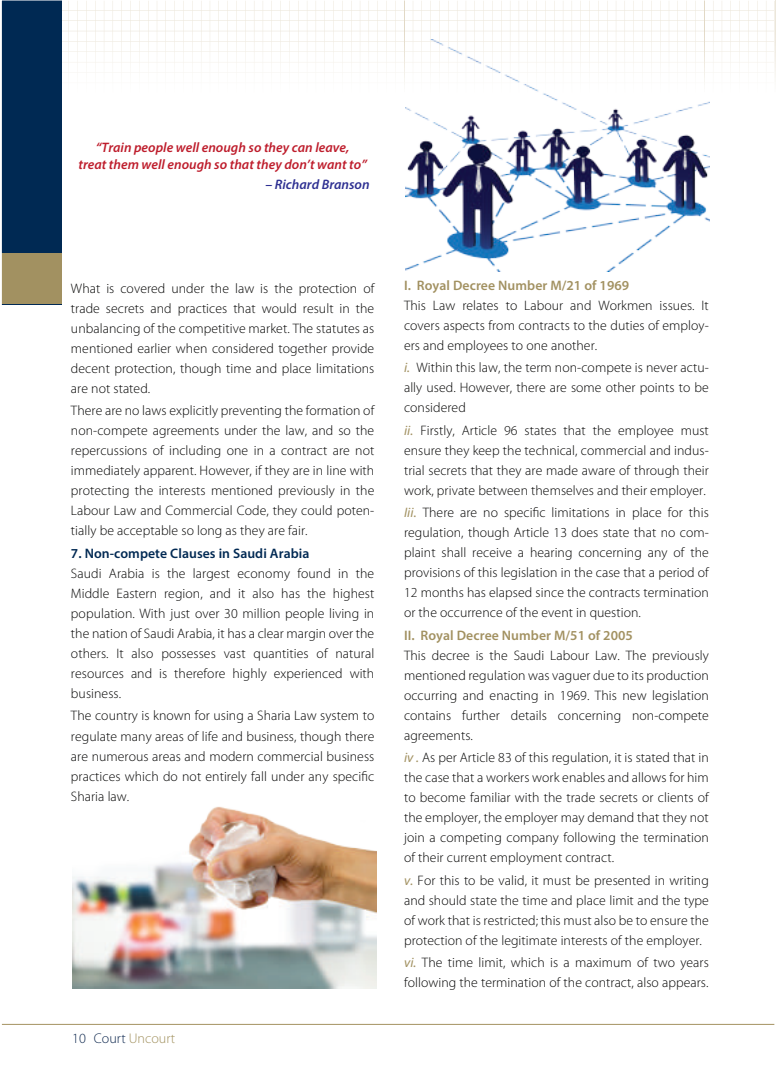
<style>
.page{position:relative;width:780px;height:1088px;background:#fff}
.page>*{position:absolute;margin:0;border:0;box-sizing:border-box;transform-origin:0 0}
.t1{font:300 14.12px "Myriad Pro";color:#132c52}
.t2{font:300 13.75px/20px "Myriad Pro";letter-spacing:.005em;color:#050504;text-align:justify}
.t3{font:italic 600 13.75px/16.5px "Myriad Pro";color:#be1d2c;text-align:center}
.t4{font:600 13.75px "Myriad Pro";letter-spacing:.005em;color:#a29161}
.t5{font:600 13.75px "Myriad Pro";letter-spacing:.005em;color:#002953}
.t6{font:italic 600 13.75px "Myriad Pro";color:#2e3092}
.s1{color:#a39361}
.s2{font-weight:400;font-style:italic;color:#a29161}
</style>
<div class="page">
<svg style="left:69px;top:2px;width:703px;height:81px"></svg>
<svg style="left:774px;top:1px;width:1px;height:64px"></svg>
<div style="left:1px;top:0;width:61px;height:304px;background:#002953"></div>
<div style="left:1px;top:253px;width:61px;height:51px;background:#a29161"></div>
<hr style="left:1px;top:1024px;width:774px;height:1px;background:#a49261">
<img style="left:72px;top:806px;width:304px;height:182px">
<img style="left:405px;top:40px;width:305px;height:232px">
<svg style="left:369px;top:806px;width:8px;height:47px"></svg>
<p class="t3" style="left:78px;top:139px;width:290px">“Train people well enough so they can leave,<br>treat them well enough so that they don’t want to”</p>
<p class="t6" style="left:265px;top:175px;width:106px">– Richard Branson</p>
<p class="t2" style="left:71px;top:278px;width:305px">What is covered under the law is the protection of trade secrets and practices that would result in the unbalancing of the competitive market. The statutes as mentioned earlier when considered together provide decent protection, though time and place limitations are not stated.</p>
<p class="t2" style="left:71px;top:401px;width:305px">There are no laws explicitly preventing the formation of non-compete agreements under the law, and so the repercussions of including one in a contract are not immediately apparent. However, if they are in line with protecting the interests mentioned previously in the Labour Law and Commercial Code, they could poten&shy;tially be acceptable so long as they are fair.</p>
<p class="t5" style="left:71px;top:544px;width:240px">7. Non-compete Clauses in Saudi Arabia</p>
<p class="t2" style="left:71px;top:563px;width:305px">Saudi Arabia is the largest economy found in the Middle Eastern region, and it also has the highest population. With just over 30 million people living in the nation of Saudi Arabia, it has a clear margin over the others. It also possesses vast quantities of natural resources and is therefore highly experienced with business.</p>
<p class="t2" style="left:71px;top:706px;width:305px">The country is known for using a Sharia Law system to regulate many areas of life and business, though there are numerous areas and modern commercial business practices which do not entirely fall under any specific Sharia law.</p>
<p class="t1" style="left:72px;top:1030px;width:105px">10 Court <span class="s1">Uncourt</span></p>
<p class="t4" style="left:404px;top:276px;width:227px">I. Royal Decree Number M/21 of 1969</p>
<p class="t2" style="left:404px;top:295px;width:306px">This Law relates to Labour and Workmen issues. It covers aspects from contracts to the duties of employ&shy;ers and employees to one another.</p>
<p class="t2" style="left:404px;top:358px;width:306px"><span class="s2">i.</span> Within this law, the term non-compete is never actu&shy;ally used. However, there are some other points to be considered</p>
<p class="t2" style="left:404px;top:420px;width:306px"><span class="s2">ii.</span> Firstly, Article 96 states that the employee must ensure they keep the technical, commercial and indus&shy;trial secrets that they are made aware of through their work, private between themselves and their employer.</p>
<p class="t2" style="left:404px;top:503px;width:306px"><span class="s2">Iii.</span> There are no specific limitations in place for this regulation, though Article 13 does state that no com&shy;plaint shall receive a hearing concerning any of the provisions of this legislation in the case that a period of 12 months has elapsed since the contracts termination or the occurrence of the event in question.</p>
<p class="t4" style="left:404px;top:626px;width:230px">II. Royal Decree Number M/51 of 2005</p>
<p class="t2" style="left:404px;top:645px;width:306px">This decree is the Saudi Labour Law. The previously mentioned regulation was vaguer due to its production occurring and enacting in 1969. This new legislation contains further details concerning non-compete agreements.</p>
<p class="t2" style="left:404px;top:748px;width:306px"><span class="s2">iv .</span> As per Article 83 of this regulation, it is stated that in the case that a workers work enables and allows for him to become familiar with the trade secrets or clients of the employer, the employer may demand that they not join a competing company following the termination of their current employment contract.</p>
<p class="t2" style="left:404px;top:870px;width:306px"><span class="s2">v.</span> For this to be valid, it must be presented in writing and should state the time and place limit and the type of work that is restricted; this must also be to ensure the protection of the legitimate interests of the employer.</p>
<p class="t2" style="left:404px;top:953px;width:306px"><span class="s2">vi.</span> The time limit, which is a maximum of two years following the termination of the contract, also appears.</p>
</div>
